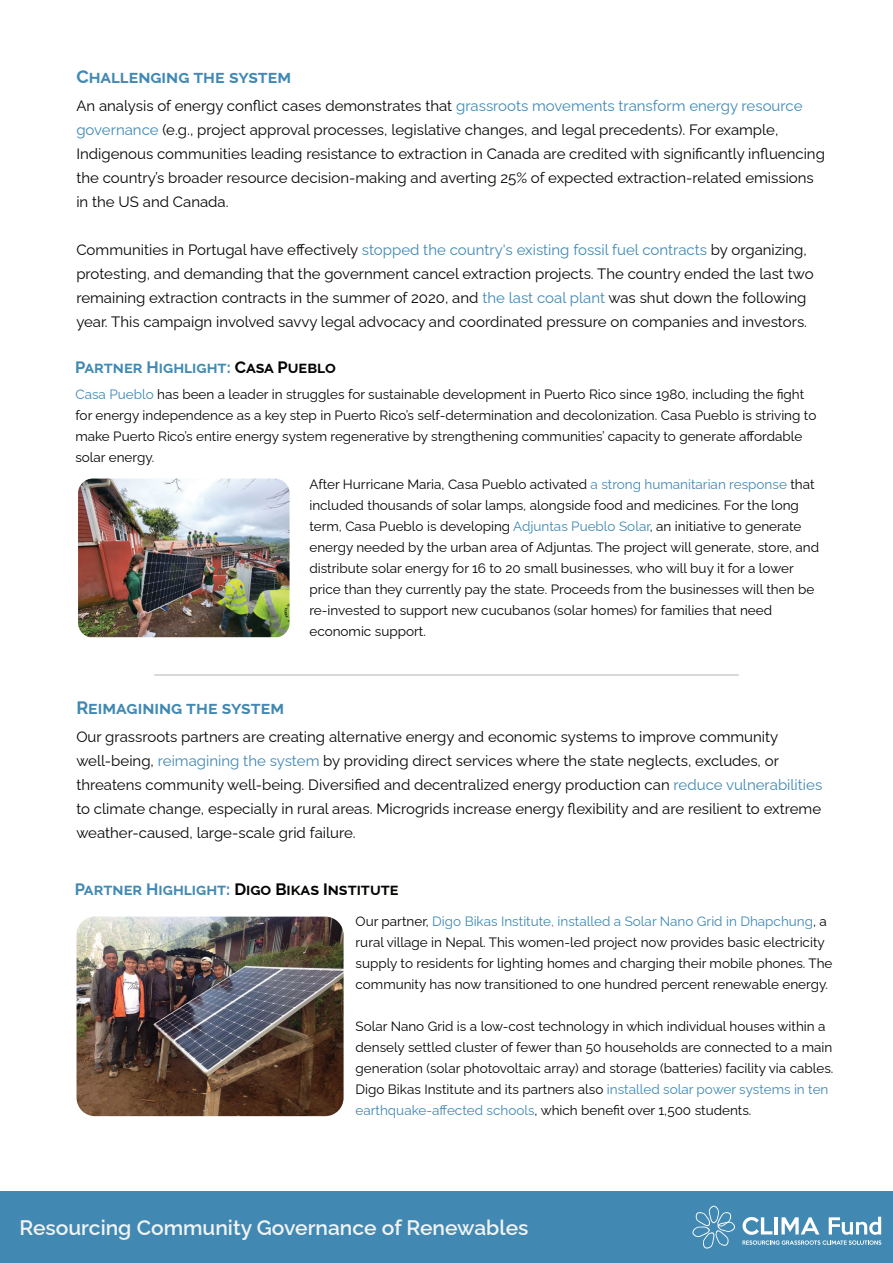
<style>
.page{position:relative;width:893px;height:1263px;background:#fff}
.page>*{position:absolute;margin:0;border:0;box-sizing:border-box;transform-origin:0 0}
.t1{font:600 21px "Raleway";color:#f2f3f4}
.t2{font:700 18px "Raleway";color:#4189b3}
.t3{font:700 16.5px "Raleway";color:#040503}
.t4{font:700 16.5px "Raleway";color:#4189b3}
.t5{font:15px/24px "Raleway";color:#040503}
.t6{font:13.5px/21px "Raleway";color:#040503}
.s1{color:#4189b3}
.s2{color:#040503}
</style>
<div class="page">
<hr style="left:154px;top:675px;width:585px;height:1px;background:#040503">
<div style="left:0;top:1191px;width:893px;height:72px;background:#4189b3"></div>
<svg style="left:742px;top:1217px;width:139px;height:28px"></svg>
<svg style="left:692px;top:1206px;width:43px;height:42px"></svg>
<img style="left:78px;top:479px;width:212px;height:158px">
<img style="left:77px;top:917px;width:267px;height:199px">
<h2 class="t2" style="left:76px;top:62px;width:216px">CHALLENGING THE SYSTEM</h2>
<p class="t5" style="left:76px;top:92px;width:750px">An analysis of energy conflict cases demonstrates that <span class="s1">grassroots movements transform energy resource governance</span> (e.g., project approval processes, legislative changes, and legal precedents). For example, Indigenous communities leading resistance to extraction in Canada are credited with significantly influencing the country’s broader resource decision-making and averting 25% of expected extraction-related emissions in the US and Canada.</p>
<p class="t5" style="left:76px;top:236px;width:739px">Communities in Portugal have effectively <span class="s1">stopped the country's existing fossil fuel contracts</span> by organizing, protesting, and demanding that the government cancel extraction projects. The country ended the last two remaining extraction contracts in the summer of 2020, and <span class="s1">the last coal plant</span> was shut down the following year. This campaign involved savvy legal advocacy and coordinated pressure on companies and investors.</p>
<p class="t4" style="left:75px;top:354px;width:262px">PARTNER HIGHLIGHT: <span class="s2">CASA PUEBLO</span></p>
<p class="t6" style="left:75px;top:382px;width:742px"><span class="s1">Casa Pueblo</span> has been a leader in struggles for sustainable development in Puerto Rico since 1980, including the fight for energy independence as a key step in Puerto Rico’s self-determination and decolonization. Casa Pueblo is striving to make Puerto Rico’s entire energy system regenerative by strengthening communities’ capacity to generate affordable solar energy.</p>
<h2 class="t2" style="left:76px;top:694px;width:209px">REIMAGINING THE SYSTEM</h2>
<p class="t6" style="left:309px;top:472px;width:511px">After Hurricane Maria, Casa Pueblo activated <span class="s1">a strong humanitarian response</span> that included thousands of solar lamps, alongside food and medicines. For the long term, Casa Pueblo is developing <span class="s1">Adjuntas Pueblo Solar</span>, an initiative to generate energy needed by the urban area of Adjuntas. The project will generate, store, and distribute solar energy for 16 to 20 small businesses, who will buy it for a lower price than they currently pay the state. Proceeds from the businesses will then be re-invested to support new cucubanos (solar homes) for families that need economic support.</p>
<p class="t5" style="left:76px;top:723px;width:747px">Our grassroots partners are creating alternative energy and economic systems to improve community well-being, <span class="s1">reimagining the system</span> by providing direct services where the state neglects, excludes, or threatens community well-being. Diversified and decentralized energy production can <span class="s1">reduce vulnerabilities </span>to climate change, especially in rural areas. Microgrids increase energy flexibility and are resilient to extreme weather-caused, large-scale grid failure.</p>
<p class="t3" style="left:75px;top:876px;width:325px"><span class="s1">PARTNER HIGHLIGHT:</span> DIGO BIKAS INSTITUTE</p>
<p class="t6" style="left:356px;top:909px;width:478px">Our partner, <span class="s1">Digo Bikas Institute, installed a Solar Nano Grid in Dhapchung</span>, a rural village in Nepal. This women-led project now provides basic electricity supply to residents for lighting homes and charging their mobile phones. The community has now transitioned to one hundred percent renewable energy.</p>
<p class="t6" style="left:356px;top:1014px;width:479px">Solar Nano Grid is a low-cost technology in which individual houses within a densely settled cluster of fewer than 50 households are connected to a main generation (solar photovoltaic array) and storage (batteries) facility via cables.<br>Digo Bikas Institute and its partners also <span class="s1">installed solar power systems in ten earthquake-affected schools</span>, which benefit over 1,500 students.</p>
<h1 class="t1" style="left:20px;top:1210px;width:511px">Resourcing Community Governance of Renewables</h1>
</div>
